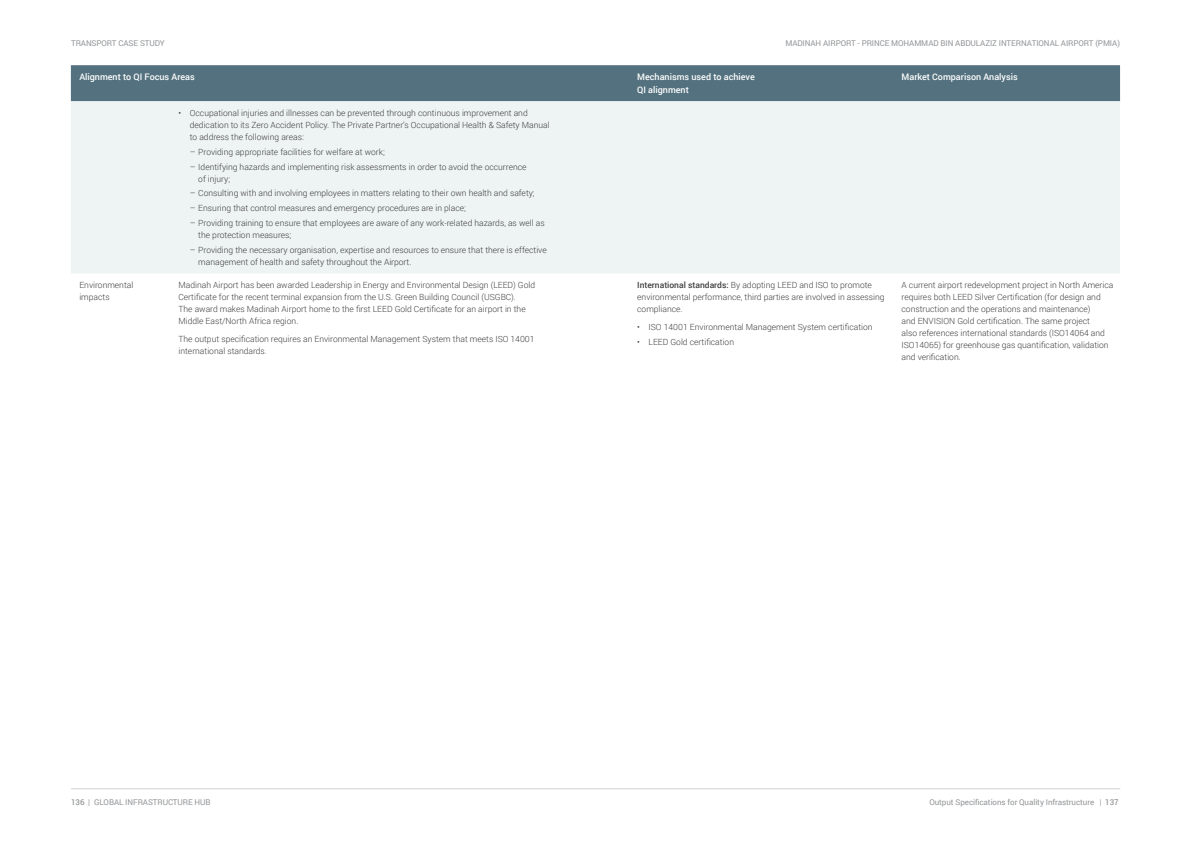
<style>
.page{position:relative;width:1191px;height:842px;background:#fff}
.page>*{position:absolute;margin:0;border:0;box-sizing:border-box;transform-origin:0 0}
.Table_heading{font:500 9px/12.5px "Roboto";color:#fff}
.Table_copy{font:300 8.5px/12px "Roboto";color:#3e3e3f}
.t1{font:8px "Roboto";letter-spacing:-.01em;color:#939598}
.s1{font-weight:500}
</style>
<div class="page">
<hr style="left:71px;top:788px;width:1049px;height:1px;background:#d1d2d4">
<div style="left:71px;top:65px;width:1049px;height:36px;background:#53717e"></div>
<div style="left:71px;top:101px;width:1049px;height:172px;background:#eef3f4"></div>
<p class="t1" style="left:71px;top:37px;width:95px">TRANSPORT CASE STUDY</p>
<p class="t1" style="left:785px;top:37px;width:336px">MADINAH AIRPORT - PRINCE MOHAMMAD BIN ABDULAZIZ INTERNATIONAL AIRPORT (PMIA)</p>
<p class="Table_heading" style="left:79px;top:71px;width:117px">Alignment to QI Focus Areas</p>
<p class="Table_heading" style="left:637px;top:71px;width:119px">Mechanisms used to achieve<br>QI alignment</p>
<p class="Table_heading" style="left:901px;top:71px;width:118px">Market Comparison Analysis</p>
<p class="Table_copy" style="left:190px;top:107px;width:361px;text-indent:-11px">• Occupational injuries and illnesses can be prevented through continuous improvement and dedication to its Zero Accident Policy. The Private Partner’s Occupational Health &amp; Safety Manual to address the following areas:</p>
<p class="Table_copy" style="left:190px;top:145px;width:196px">– Providing appropriate facilities for welfare at work;</p>
<p class="Table_copy" style="left:198px;top:160px;width:330px;text-indent:-9px">– Identifying hazards and implementing risk assessments in order to avoid the occurrence of injury;</p>
<p class="Table_copy" style="left:190px;top:187px;width:346px">– Consulting with and involving employees in matters relating to their own health and safety;</p>
<p class="Table_copy" style="left:190px;top:202px;width:278px">– Ensuring that control measures and emergency procedures are in place;</p>
<p class="Table_copy" style="left:198px;top:217px;width:348px;text-indent:-9px">– Providing training to ensure that employees are aware of any work-related hazards, as well as the protection measures;</p>
<p class="Table_copy" style="left:198px;top:244px;width:350px;text-indent:-9px">– Providing the necessary organisation, expertise and resources to ensure that there is effective management of health and safety throughout the Airport.</p>
<p class="Table_copy" style="left:79px;top:279px;width:55px">Environmental impacts</p>
<p class="Table_copy" style="left:178px;top:279px;width:358px">Madinah Airport has been awarded Leadership in Energy and Environmental Design (LEED) Gold Certificate for the recent terminal expansion from the U.S. Green Building Council (USGBC).<br>The award makes Madinah Airport home to the first LEED Gold Certificate for an airport in the Middle East/North Africa region.</p>
<p class="Table_copy" style="left:178px;top:333px;width:358px">The output specification requires an Environmental Management System that meets ISO 14001 international standards.</p>
<p class="Table_copy" style="left:637px;top:279px;width:249px"><span class="s1">International standards:</span> By adopting LEED and ISO to promote environmental performance, third parties are involved in assessing compliance.</p>
<p class="Table_copy" style="left:637px;top:321px;width:237px">• ISO 14001 Environmental Management System certification</p>
<p class="Table_copy" style="left:637px;top:336px;width:98px">• LEED Gold certification</p>
<p class="Table_copy" style="left:901px;top:279px;width:213px">A current airport redevelopment project in North America requires both LEED Silver Certification (for design and construction and the operations and maintenance)<br>and ENVISION Gold certification. The same project<br>also references international standards (ISO14064 and ISO14065) for greenhouse gas quantification, validation and verification.</p>
<p class="t1" style="left:71px;top:796px;width:141px"><span class="s1">136</span> | GLOBAL INFRASTRUCTURE HUB</p>
<p class="t1" style="left:929px;top:796px;width:191px">Output Specifications for Quality Infrastructure | <span class="s1">137</span></p>
</div>
